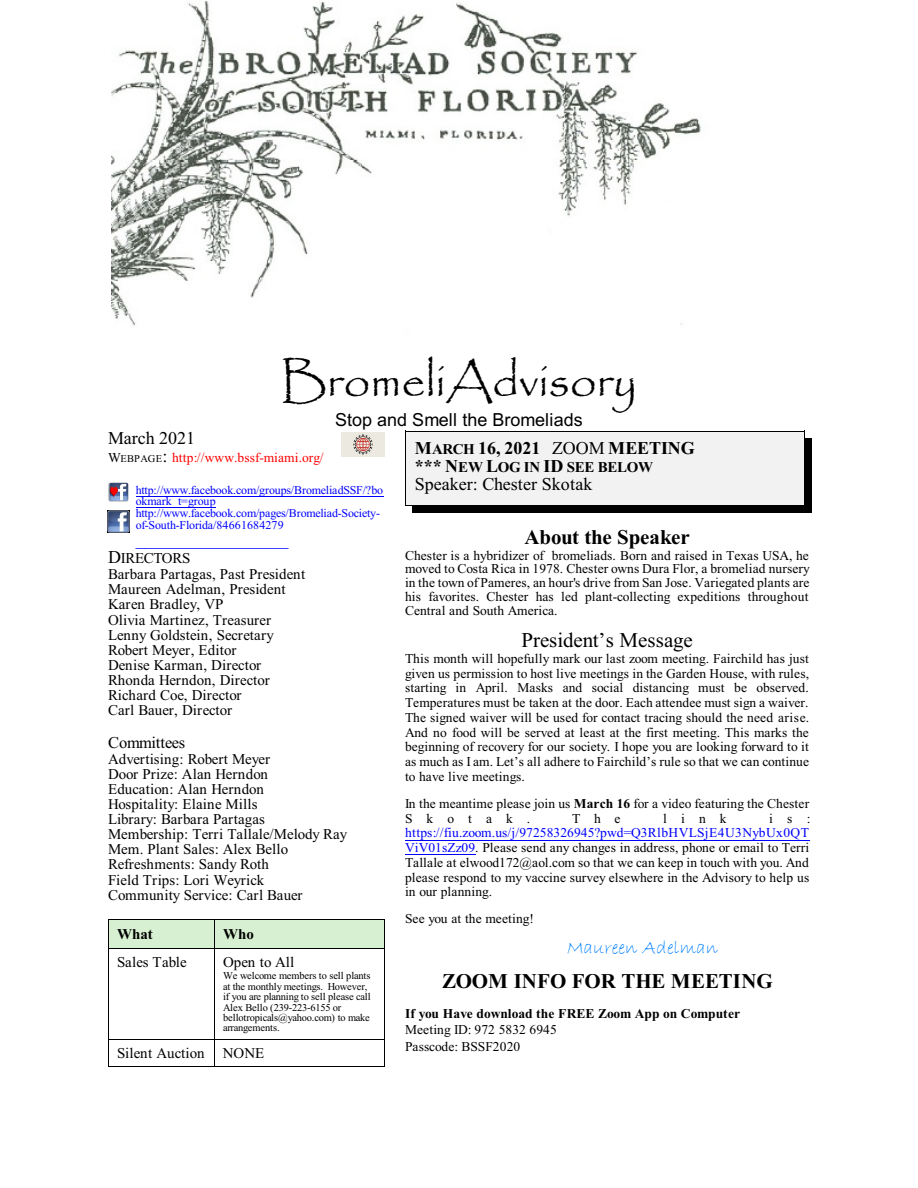
<style>
.page{position:relative;width:918px;height:1188px;background:#fff}
.page>*{position:absolute;margin:0;border:0;box-sizing:border-box;transform-origin:0 0}
.t1{font:48px "Papyrus";color:#000}
.t2{font:700 21px "Times New Roman";color:#000}
.t3{font:21px "Times New Roman";color:#000}
.t4{font:19.5px "Bradley Hand ITC";color:#0080ff}
.t5{font:18px "Times New Roman";color:#000}
.t6{font:18px "Arial";color:#000}
.t7{font:700 18px "Times New Roman";color:#000}
.t8{font:18px "Times New Roman";color:#00f}
.t9{font:16.5px "Times New Roman";letter-spacing:-.02em;color:#000}
.t10{font:15px/15.1px "Times New Roman";letter-spacing:.005em;color:#000}
.t11{font:700 15px "Times New Roman";letter-spacing:-.015em;color:#000}
.t12{font:13.5px/14.7px "Times New Roman";letter-spacing:.005em;color:#000;text-align:justify}
.t13{font:700 13.5px "Times New Roman";color:#000}
.t14{font:13.5px "Times New Roman";letter-spacing:.005em;color:#f00}
.t15{font:12px/11.9px "Times New Roman";letter-spacing:-.02em;color:#00f}
.t16{font:10.5px/10.5px "Times New Roman";letter-spacing:-.015em;color:#000}
.s1{color:#000}
.s2{font-size:10.5px;color:#000}
.s3{font-size:18px;color:#000}
.s4{font-size:18px}
.s5{font-size:15px}
.s6{font-weight:400}
.s7{font-weight:700}
.s8{color:#00f}
</style>
<div class="page">
<div style="left:108px;top:919px;width:106px;height:29px;background:#d6f0d1"></div>
<svg style="left:108px;top:920px;width:1px;height:28px"></svg>
<hr style="left:108px;top:919px;width:106px;height:1px;background:#000">
<div style="left:215px;top:919px;width:169px;height:29px;background:#d6f0d1"></div>
<svg style="left:384px;top:919px;width:1px;height:29px"></svg>
<hr style="left:215px;top:919px;width:169px;height:1px;background:#000">
<hr style="left:108px;top:948px;width:1px;height:91px;background:#000">
<hr style="left:108px;top:948px;width:106px;height:1px;background:#000">
<hr style="left:215px;top:948px;width:1px;height:91px;background:#000">
<hr style="left:384px;top:948px;width:1px;height:91px;background:#000">
<hr style="left:215px;top:948px;width:169px;height:1px;background:#000">
<svg style="left:108px;top:1040px;width:1px;height:27px"></svg>
<hr style="left:108px;top:1039px;width:106px;height:1px;background:#000">
<hr style="left:108px;top:1067px;width:106px;height:1px;background:#000">
<svg style="left:384px;top:1039px;width:1px;height:28px"></svg>
<hr style="left:215px;top:1039px;width:169px;height:1px;background:#000">
<hr style="left:215px;top:1067px;width:169px;height:1px;background:#000">
<img style="left:112px;top:1px;width:589px;height:325px">
<img style="left:341px;top:433px;width:44px;height:24px">
<hr style="left:136px;top:496px;width:247px;height:1px;background:#00f">
<hr style="left:136px;top:507px;width:80px;height:1px;background:#00f">
<div style="left:405px;top:431px;width:400px;height:74px;background:#f2f2f2"></div>
<hr style="left:405px;top:431px;width:1px;height:74px;background:#000">
<hr style="left:804px;top:431px;width:1px;height:74px;background:#000">
<hr style="left:405px;top:431px;width:399px;height:1px;background:#000">
<hr style="left:405px;top:505px;width:399px;height:1px;background:#000">
<div style="left:805px;top:438px;width:7px;height:75px;background:#000"></div>
<div style="left:413px;top:505px;width:399px;height:8px;background:#000"></div>
<hr style="left:405px;top:840px;width:405px;height:1px;background:#00f">
<hr style="left:405px;top:854px;width:70px;height:1px;background:#00f">
<img style="left:108px;top:482px;width:21px;height:20px">
<img style="left:107px;top:510px;width:22px;height:22px">
<h1 class="t1" style="left:281px;top:357px;width:358px">BromeliAdvisory</h1>
<h3 class="t6" style="left:335px;top:413px;width:249px">Stop and Smell the Bromeliads</h3>
<h3 class="t5" style="left:108px;top:431px;width:89px">March 2021</h3>
<p class="t14" style="left:108px;top:453px;width:217px"><span class="s1">W</span><span class="s2">EBPAGE</span><span class="s3">:</span> http://www.bssf-miami.org/</p>
<p class="t15" style="left:136px;top:485px;width:249px">http://www.facebook.com/groups/BromeliadSSF/?bo okmark_t=group http://www.facebook.com/pages/Bromeliad-Society&shy;of-South-Florida/84661684279</p>
<h3 class="t8" style="left:136px;top:533px;width:154px">_________________</h3>
<p class="t10" style="left:108px;top:552px;width:199px"><span class="s4">D</span>IRECTORS<br>Barbara Partagas, Past President<br>Maureen Adelman, President<br>Karen Bradley, VP<br>Olivia Martinez, Treasurer<br>Lenny Goldstein, Secretary<br>Robert Meyer, Editor<br>Denise Karman, Director<br>Rhonda Herndon, Director<br>Richard Coe, Director<br>Carl Bauer, Director</p>
<p class="t9" style="left:108px;top:737px;width:79px">Committees</p>
<p class="t10" style="left:108px;top:752px;width:241px">Advertising: Robert Meyer<br>Door Prize: Alan Herndon<br>Education: Alan Herndon<br>Hospitality: Elaine Mills<br>Library: Barbara Partagas<br>Membership: Terri Tallale/Melody Ray<br>Mem. Plant Sales: Alex Bello<br>Refreshments: Sandy Roth<br>Field Trips: Lori Weyrick<br>Community Service: Carl Bauer</p>
<p class="t11" style="left:117px;top:929px;width:37px">What</p>
<p class="t11" style="left:223px;top:929px;width:32px">Who</p>
<p class="t10" style="left:117px;top:956px;width:71px">Sales Table</p>
<p class="t10" style="left:223px;top:956px;width:73px">Open to All</p>
<p class="t16" style="left:223px;top:971px;width:149px">We welcome members to sell plants at the monthly meetings. However, if you are planning to sell please call<br>Alex Bello (239-223-6155 or bellotropicals@yahoo.com) to make arrangements.</p>
<p class="t10" style="left:117px;top:1047px;width:149px">Silent Auction NONE</p>
<h3 class="t7" style="left:415px;top:441px;width:282px">M<span class="s5">ARCH</span> 16, 2021 <span class="s6">ZOOM</span> MEETING</h3>
<p class="t11" style="left:415px;top:461px;width:240px"><span class="s4">*** N</span>EW <span class="s4">L</span>OG IN <span class="s4">ID</span> SEE BELOW</p>
<h3 class="t5" style="left:415px;top:477px;width:179px">Speaker: Chester Skotak</h3>
<h2 class="t2" style="left:525px;top:530px;width:167px">About the Speaker</h2>
<p class="t12" style="left:405px;top:550px;width:407px;line-height:13.6px">Chester is a hybridizer of bromeliads. Born and raised in Texas USA, he moved to Costa Rica in 1978. Chester owns Dura Flor, a bromeliad nursery in the town of Pameres, an hour's drive from San Jose. Variegated plants are his favorites. Chester has led plant-collecting expeditions throughout Central and South America.</p>
<h2 class="t3" style="left:522px;top:633px;width:173px">President’s Message</h2>
<p class="t12" style="left:405px;top:652px;width:406px">This month will hopefully mark our last zoom meeting. Fairchild has just given us permission to host live meetings in the Garden House, with rules, starting in April. Masks and social distancing must be observed.<br>Temperatures must be taken at the door. Each attendee must sign a waiver.<br>The signed waiver will be used for contact tracing should the need arise.<br>And no food will be served at least at the first meeting. This marks the beginning of recovery for our society. I hope you are looking forward to it as much as I am. Let’s all adhere to Fairchild’s rule so that we can continue to have live meetings.</p>
<p class="t12" style="left:405px;top:797px;width:406px">In the meantime please join us <span class="s7">March 16</span> for a video featuring the Chester<br>Skotak.</p>
<p class="t12" style="left:572px;top:812px;width:50px">The</p>
<p class="t12" style="left:663px;top:812px;width:65px">link</p>
<p class="t12" style="left:769px;top:812px;width:43px">is:</p>
<p class="t12" style="left:405px;top:827px;width:406px"><span class="s8">https://fiu.zoom.us/j/97258326945?pwd=Q3RlbHVLSjE4U3NybUx0QT ViV01sZz09</span>. Please send any changes in address, phone or email to Terri Tallale at elwood172@aol.com so that we can keep in touch with you. And please respond to my vaccine survey elsewhere in the Advisory to help us in our planning.</p>
<p class="t12" style="left:405px;top:913px;width:130px">See you at the meeting!</p>
<h3 class="t4" style="left:567px;top:939px;width:152px">Maureen Adelman</h3>
<h2 class="t2" style="left:442px;top:974px;width:332px">ZOOM INFO FOR THE MEETING</h2>
<p class="t13" style="left:405px;top:1009px;width:337px">If you Have download the FREE Zoom App on Computer</p>
<p class="t12" style="left:405px;top:1022px;width:153px;line-height:17px">Meeting ID: 972 5832 6945<br>Passcode: BSSF2020</p>
</div>
